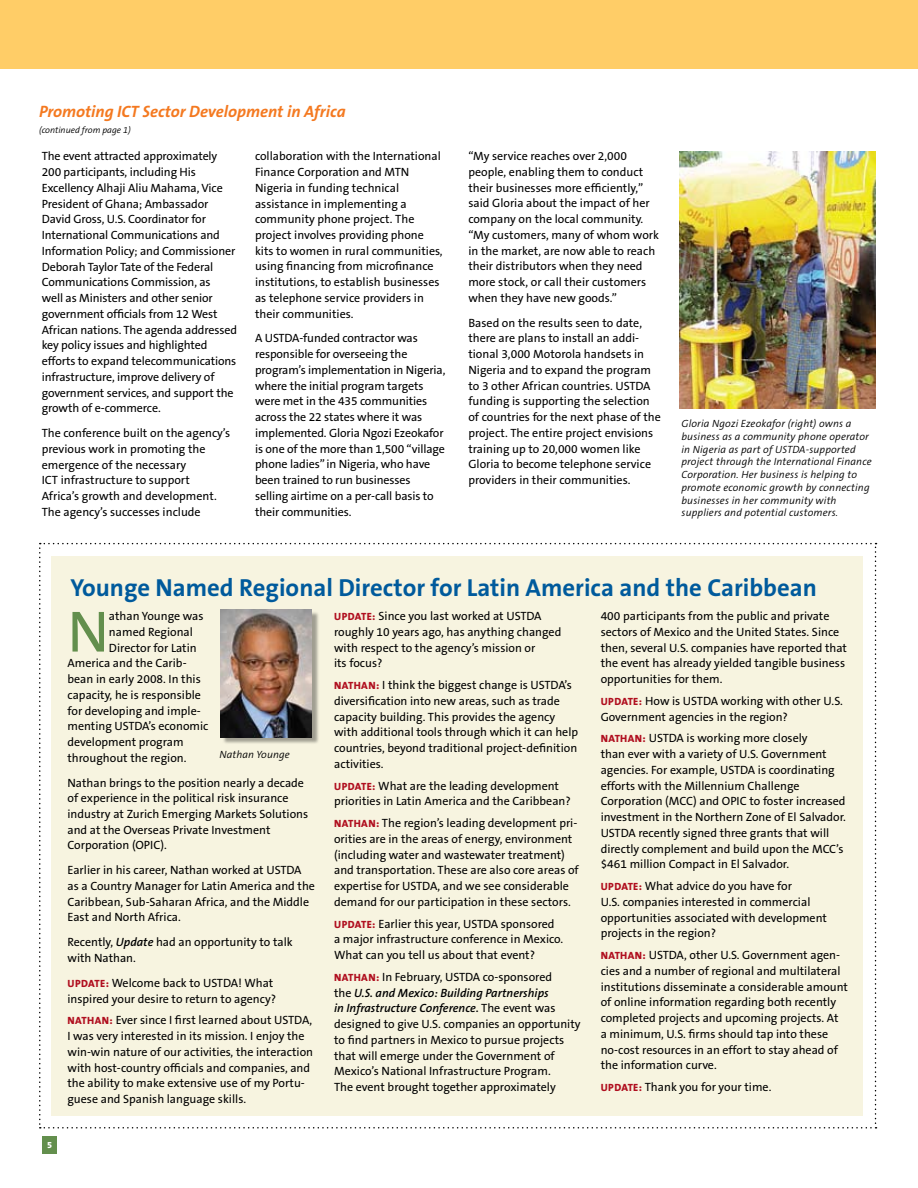
<style>
.page{position:relative;width:918px;height:1188px;background:#fff}
.page>*{position:absolute;margin:0;border:0;box-sizing:border-box;transform-origin:0 0}
.t1{font:58.65px "The Sans B5 Plain";color:#638f4d}
.t2{font:700 24.75px "The Sans B7";color:#005a9c}
.t3{font:italic 700 16.5px "The Sans B7";color:#f47920}
.t4{font:12px/15.8px "The Sans B5 Plain";color:#000}
.t5{font:italic 600 12px/15.8px "The Sans B6";color:#000}
.t6{font:italic 300 10.5px/12.8px "The Sans B4";letter-spacing:.015em;color:#000}
.t7{font:800 9.15px "The Sans B8";color:#fff}
.t8{font:italic 300 9px "The Sans B4";color:#000}
.s1{font-family:"The Sans B6";font-weight:600;font-style:italic}
.s2{font-family:"The Sans B8";font-weight:800;font-size:10.5px;color:#b00f1f}
.s3{font-family:"The Sans B5 Plain";font-weight:400;font-style:normal}
</style>
<div class="page">
<div style="left:0;top:0;width:918px;height:68px;background:#ffcd67"></div>
<svg style="left:39px;top:543px;width:838px;height:586px"></svg>
<div style="left:51px;top:556px;width:812px;height:560px;background:#f7f4e0"></div>
<div style="left:222px;top:611px;width:98px;height:134px;background:#000;opacity:.35"></div>
<img style="left:220px;top:609px;width:92px;height:128px">
<img style="left:679px;top:151px;width:197px;height:258px">
<div style="left:42px;top:1136px;width:15px;height:18px;background:#638f4d"></div>
<h3 class="t3" style="left:39px;top:103px;width:308px">Promoting ICT Sector Development in Africa</h3>
<p class="t8" style="left:39px;top:125px;width:93px">(continued from page 1)</p>
<p class="t4" style="left:42px;top:149px;width:197px">The event attracted approximately 200 participants, including His Excellency Alhaji Aliu Mahama, Vice President of Ghana; Ambassador David Gross, U.S. Coordinator for International Communications and Information Policy; and Commissioner Deborah Taylor Tate of the Federal Communications Commission, as<br>well as Ministers and other senior government officials from 12 West African nations. The agenda addressed key policy issues and highlighted efforts to expand telecommunications infrastructure, improve delivery of government services, and support the growth of e-commerce.</p>
<p class="t4" style="left:42px;top:425px;width:190px">The conference built on the agency’s previous work in promoting the emergence of the necessary<br>ICT infrastructure to support<br>Africa’s growth and development.<br>The agency’s successes include</p>
<p class="t4" style="left:255px;top:149px;width:189px">collaboration with the International<br>Finance Corporation and MTN<br>Nigeria in funding technical assistance in implementing a community phone project. The project involves providing phone kits to women in rural communities, using financing from microfinance institutions, to establish businesses as telephone service providers in their communities.</p>
<p class="t4" style="left:255px;top:331px;width:192px">A USTDA-funded contractor was responsible for overseeing the program’s implementation in Nigeria, where the initial program targets were met in the 435 communities across the 22 states where it was implemented. Gloria Ngozi Ezeokafor is one of the more than 1,500 “village phone ladies” in Nigeria, who have been trained to run businesses selling airtime on a per-call basis to their communities.</p>
<p class="t4" style="left:468px;top:149px;width:192px">“My service reaches over 2,000 people, enabling them to conduct their businesses more efficiently,” said Gloria about the impact of her company on the local community. “My customers, many of whom work in the market, are now able to reach their distributors when they need more stock, or call their customers when they have new goods.”</p>
<p class="t4" style="left:468px;top:315px;width:194px">Based on the results seen to date, there are plans to install an addi&shy;tional 3,000 Motorola handsets in Nigeria and to expand the program to 3 other African countries. USTDA funding is supporting the selection of countries for the next phase of the project. The entire project envisions training up to 20,000 women like Gloria to become telephone service providers in their communities.</p>
<p class="t6" style="left:682px;top:418px;width:192px">Gloria Ngozi Ezeokafor (right) owns a business as a community phone operator in Nigeria as part of USTDA-supported project through the International Finance Corporation. Her business is helping to promote economic growth by connecting businesses in her community with suppliers and potential customers.</p>
<h2 class="t2" style="left:70px;top:574px;width:748px">Younge Named Regional Director for Latin America and the Caribbean</h2>
<p class="t7" style="left:47px;top:1140px;width:7px">5</p>
<h1 class="t1" style="left:68px;top:600px;width:43px">N</h1>
<p class="t4" style="left:109px;top:608px;width:96px">athan Younge was</p>
<p class="t4" style="left:109px;top:624px;width:85px">named Regional</p>
<p class="t4" style="left:109px;top:640px;width:89px">Director for Latin</p>
<p class="t4" style="left:68px;top:656px;width:121px">America and the Carib-</p>
<p class="t4" style="left:68px;top:671px;width:135px">bean in early 2008. In this</p>
<p class="t4" style="left:68px;top:687px;width:135px">capacity, he is responsible</p>
<p class="t4" style="left:68px;top:703px;width:135px">for developing and imple-</p>
<p class="t4" style="left:68px;top:719px;width:142px">menting USTDA’s economic</p>
<p class="t4" style="left:68px;top:734px;width:118px">development program</p>
<p class="t4" style="left:68px;top:750px;width:121px">throughout the region.</p>
<p class="t4" style="left:68px;top:775px;width:242px">Nathan brings to the position nearly a decade of experience in the political risk insurance industry at Zurich Emerging Markets Solutions and at the Overseas Private Investment Corporation (OPIC).</p>
<p class="t4" style="left:68px;top:863px;width:249px">Earlier in his career, Nathan worked at USTDA as a Country Manager for Latin America and the Caribbean, Sub-Saharan Africa, and the Middle East and North Africa.</p>
<p class="t4" style="left:68px;top:935px;width:227px">Recently, <span class="s1">Update</span> had an opportunity to talk with Nathan.</p>
<p class="t4" style="left:68px;top:975px;width:210px"><span class="s2">UPDATE:</span> Welcome back to USTDA! What inspired your desire to return to agency?</p>
<p class="t4" style="left:68px;top:1013px;width:247px"><span class="s2">NATHAN :</span> Ever since I first learned about USTDA, I was very interested in its mission. I enjoy the win-win nature of our activities, the interaction with host-country officials and companies, and the ability to make extensive use of my Portu&shy;guese and Spanish language skills.</p>
<p class="t6" style="left:219px;top:748px;width:72px">Nathan Younge</p>
<p class="t4" style="left:334px;top:608px;width:229px"><span class="s2">UPDATE:</span> Since you last worked at USTDA roughly 10 years ago, has anything changed with respect to the agency’s mission or<br>its focus?</p>
<p class="t4" style="left:334px;top:677px;width:246px"><span class="s2">NATHAN :</span> I think the biggest change is USTDA’s diversification into new areas, such as trade capacity building. This provides the agency with additional tools through which it can help countries, beyond traditional project-definition activities.</p>
<p class="t4" style="left:334px;top:778px;width:238px"><span class="s2">UPDATE:</span> What are the leading development priorities in Latin America and the Caribbean?</p>
<p class="t4" style="left:334px;top:815px;width:246px"><span class="s2">NATHAN :</span> The region’s leading development pri&shy;orities are in the areas of energy, environment (including water and wastewater treatment) and transportation. These are also core areas of expertise for USTDA, and we see considerable demand for our participation in these sectors.</p>
<p class="t4" style="left:334px;top:916px;width:231px"><span class="s2">UPDATE:</span> Earlier this year, USTDA sponsored a major infrastructure conference in Mexico.<br>What can you tell us about that event?</p>
<p class="t4" style="left:334px;top:969px;width:220px"><span class="s2">NATHAN :</span> In February, USTDA co-sponsored</p>
<p class="t5" style="left:334px;top:985px;width:223px"><span class="s3">the</span> U.S. and Mexico: Building Partnerships in Infrastructure Conference. <span class="s3">The event was</span></p>
<p class="t4" style="left:334px;top:1016px;width:248px">designed to give U.S. companies an opportunity to find partners in Mexico to pursue projects that will emerge under the Government of Mexico’s National Infrastructure Program.<br>The event brought together approximately</p>
<p class="t4" style="left:601px;top:608px;width:248px">400 participants from the public and private sectors of Mexico and the United States. Since then, several U.S. companies have reported that the event has already yielded tangible business opportunities for them.</p>
<p class="t4" style="left:601px;top:693px;width:244px"><span class="s2">UPDATE:</span> How is USTDA working with other U.S.<br>Government agencies in the region?</p>
<p class="t4" style="left:601px;top:731px;width:247px"><span class="s2">NATHAN :</span> USTDA is working more closely<br>than ever with a variety of U.S. Government agencies. For example, USTDA is coordinating efforts with the Millennium Challenge Corporation (MCC) and OPIC to foster increased investment in the Northern Zone of El Salvador.<br>USTDA recently signed three grants that will directly complement and build upon the MCC’s $461 million Compact in El Salvador.</p>
<p class="t4" style="left:601px;top:878px;width:228px"><span class="s2">UPDATE:</span> What advice do you have for<br>U.S. companies interested in commercial opportunities associated with development projects in the region?</p>
<p class="t4" style="left:601px;top:947px;width:249px"><span class="s2">NATHAN :</span> USTDA, other U.S. Government agen&shy;cies and a number of regional and multilateral institutions disseminate a considerable amount of online information regarding both recently completed projects and upcoming projects. At<br>a minimum, U.S. firms should tap into these no-cost resources in an effort to stay ahead of the information curve.</p>
<p class="t4" style="left:601px;top:1079px;width:172px"><span class="s2">UPDATE:</span> Thank you for your time.</p>
</div>
